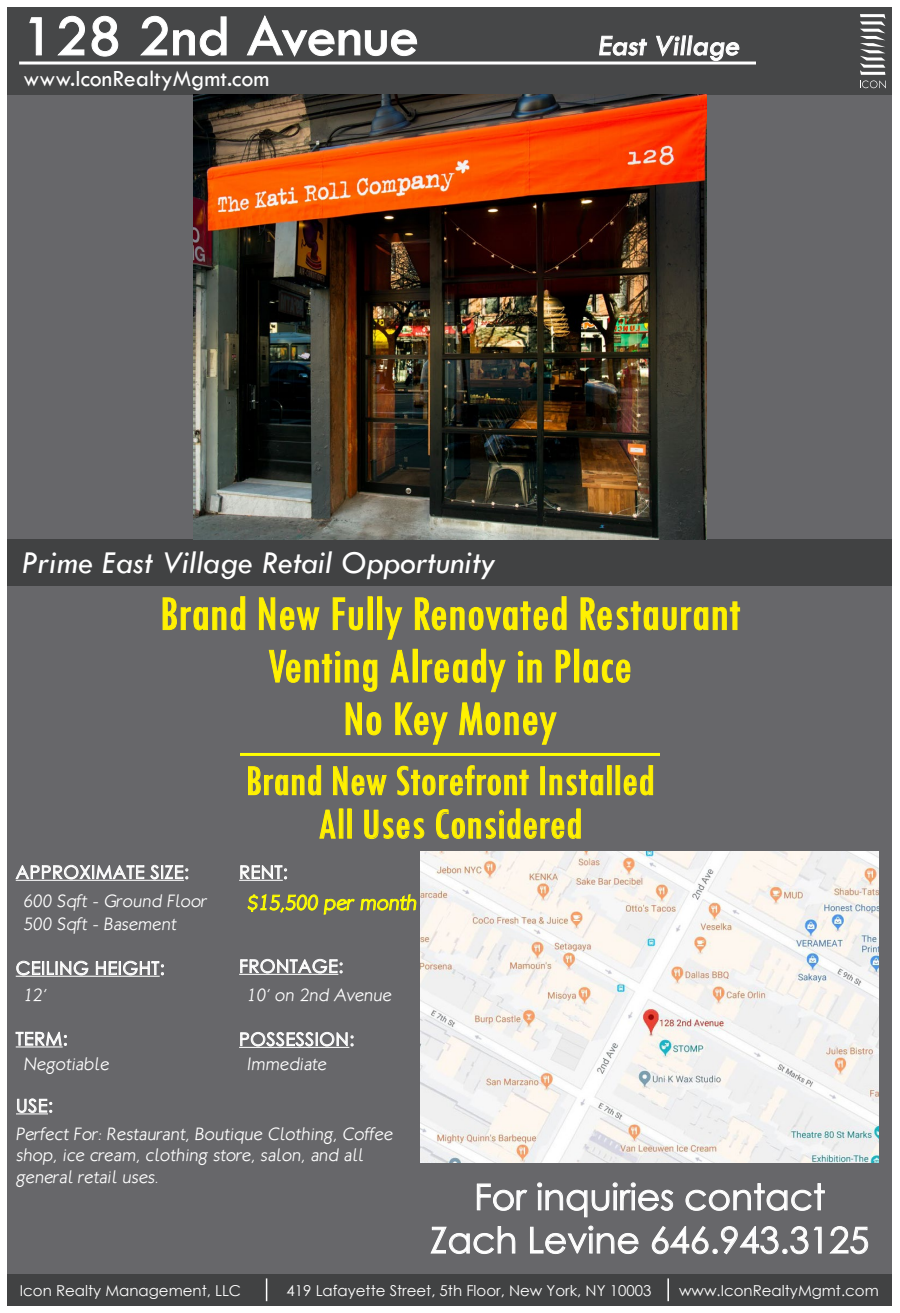
<style>
.page{position:relative;width:900px;height:1313px;background:#fff}
.page>*{position:absolute;margin:0;border:0;box-sizing:border-box;transform-origin:0 0}
.t1{font:60px "Tw Cen";color:#fff}
.t2{font:condensed 51px/52.5px "Tw Cen";color:#fff101;text-align:center}
.t3{font:condensed 45px "Tw Cen";color:#fff101}
.t4{font:36px "Century Gothic";color:#fff}
.t5{font:italic 33px "Tw Cen";color:#fff}
.t6{font:30px "Tw Cen";color:#fff}
.t7{font:24px "Tw Cen";color:#fff}
.t8{font:300 21px "Klill";color:#ff0}
.t9{font:300 18px/21.6px "Klill";color:#fff}
.t10{font:18px "Century Gothic";letter-spacing:.03em;color:#fff}
.t11{font:15px "Century Gothic";color:#fff}
</style>
<div class="page">
<div style="left:8px;top:8px;width:884px;height:1297px;background:#67676a"></div>
<hr style="left:16px;top:879px;width:168px;height:2px;background:#fff">
<svg style="left:16px;top:865px;width:128px;height:14px"></svg>
<svg style="left:150px;top:865px;width:38px;height:14px"></svg>
<svg style="left:247px;top:894px;width:170px;height:21px"></svg>
<div style="left:8px;top:8px;width:884px;height:86px;background:#464748"></div>
<svg style="left:29px;top:17px;width:13px;height:39px"></svg>
<svg style="left:58px;top:16px;width:27px;height:40px"></svg>
<svg style="left:91px;top:16px;width:28px;height:41px"></svg>
<svg style="left:140px;top:16px;width:87px;height:40px"></svg>
<svg style="left:247px;top:15px;width:170px;height:42px"></svg>
<svg style="left:599px;top:35px;width:48px;height:21px"></svg>
<svg style="left:656px;top:35px;width:84px;height:26px"></svg>
<div style="left:8px;top:1274px;width:884px;height:31px;background:#414243"></div>
<svg style="left:266px;top:1278px;width:1px;height:23px"></svg>
<hr style="left:667px;top:1278px;width:2px;height:23px;background:#fff">
<svg style="left:477px;top:1183px;width:50px;height:28px"></svg>
<svg style="left:537px;top:1182px;width:136px;height:35px"></svg>
<svg style="left:685px;top:1183px;width:140px;height:28px"></svg>
<svg style="left:430px;top:1226px;width:86px;height:28px"></svg>
<svg style="left:530px;top:1225px;width:109px;height:29px"></svg>
<svg style="left:652px;top:1226px;width:170px;height:28px"></svg>
<svg style="left:830px;top:1226px;width:38px;height:28px"></svg>
<svg style="left:860px;top:14px;width:26px;height:74px"></svg>
<hr style="left:19px;top:62px;width:737px;height:2px;background:#fff">
<hr style="left:16px;top:975px;width:144px;height:1px;background:#fff">
<svg style="left:16px;top:961px;width:72px;height:14px"></svg>
<svg style="left:96px;top:961px;width:68px;height:14px"></svg>
<hr style="left:16px;top:1046px;width:47px;height:1px;background:#fff">
<svg style="left:16px;top:1032px;width:51px;height:13px"></svg>
<hr style="left:239px;top:879px;width:44px;height:2px;background:#fff">
<svg style="left:240px;top:865px;width:47px;height:14px"></svg>
<hr style="left:239px;top:973px;width:99px;height:2px;background:#fff">
<svg style="left:240px;top:959px;width:103px;height:14px"></svg>
<hr style="left:239px;top:1046px;width:110px;height:2px;background:#fff">
<svg style="left:240px;top:1032px;width:113px;height:14px"></svg>
<hr style="left:16px;top:1113px;width:32px;height:1px;background:#fff">
<svg style="left:17px;top:1098px;width:35px;height:14px"></svg>
<div style="left:8px;top:539px;width:884px;height:46px;background:#414243"></div>
<svg style="left:162px;top:596px;width:84px;height:34px"></svg>
<svg style="left:259px;top:597px;width:61px;height:33px"></svg>
<svg style="left:332px;top:597px;width:31px;height:33px"></svg>
<div style="left:378px;top:596px;width:4px;height:33px;border:1px solid #fff101"></div>
<svg style="left:385px;top:607px;width:17px;height:33px"></svg>
<svg style="left:415px;top:596px;width:152px;height:34px"></svg>
<svg style="left:580px;top:597px;width:160px;height:33px"></svg>
<svg style="left:269px;top:649px;width:109px;height:43px"></svg>
<svg style="left:390px;top:649px;width:19px;height:34px"></svg>
<svg style="left:422px;top:648px;width:84px;height:44px"></svg>
<svg style="left:518px;top:651px;width:24px;height:32px"></svg>
<svg style="left:555px;top:649px;width:16px;height:34px"></svg>
<div style="left:575px;top:649px;width:4px;height:33px;border:1px solid #fff101"></div>
<svg style="left:583px;top:659px;width:48px;height:24px"></svg>
<svg style="left:345px;top:702px;width:37px;height:33px"></svg>
<svg style="left:395px;top:702px;width:53px;height:43px"></svg>
<svg style="left:459px;top:702px;width:98px;height:43px"></svg>
<svg style="left:248px;top:765px;width:73px;height:30px"></svg>
<svg style="left:333px;top:766px;width:54px;height:29px"></svg>
<svg style="left:397px;top:765px;width:132px;height:30px"></svg>
<div style="left:541px;top:766px;width:4px;height:28px;border:1px solid #fff101"></div>
<svg style="left:549px;top:769px;width:54px;height:26px"></svg>
<div style="left:616px;top:765px;width:4px;height:29px;border:1px solid #fff101"></div>
<svg style="left:624px;top:765px;width:29px;height:30px"></svg>
<svg style="left:319px;top:809px;width:17px;height:30px"></svg>
<div style="left:339px;top:809px;width:4px;height:29px;border:1px solid #fff101"></div>
<svg style="left:364px;top:809px;width:61px;height:30px"></svg>
<svg style="left:436px;top:808px;width:145px;height:31px"></svg>
<hr style="left:240px;top:753px;width:420px;height:3px;background:#ff0">
<img style="left:421px;top:851px;width:458px;height:311px">
<img style="left:194px;top:94px;width:512px;height:445px">
<p class="t1" style="left:22px;top:0;width:399px">128 2nd Avenue</p>
<p class="t7" style="left:24px;top:64px;width:247px">www.IconRealtyMgmt.com</p>
<p class="t6" style="left:598px;top:27px;width:147px">East Village</p>
<p class="t5" style="left:22px;top:543px;width:475px">Prime East Village Retail Opportunity</p>
<p class="t2" style="left:160px;top:586px;width:582px">Brand New Fully Renovated Restaurant<br>Venting Already in Place<br>No Key Money</p>
<p class="t3" style="left:245px;top:753px;width:411px">Brand New Storefront Installed</p>
<p class="t3" style="left:318px;top:797px;width:266px">All Uses Considered</p>
<p class="t10" style="left:16px;top:859px;width:175px">APPROXIMATE SIZE:</p>
<p class="t9" style="left:23px;top:913px;width:157px">500 Sqft - Basement</p>
<p class="t9" style="left:23px;top:890px;width:188px">600 Sqft - Ground Floor</p>
<p class="t10" style="left:239px;top:859px;width:50px">RENT:</p>
<p class="t8" style="left:247px;top:890px;width:174px">$15,500 per month</p>
<p class="t10" style="left:16px;top:955px;width:150px">CEILING HEIGHT:</p>
<p class="t10" style="left:239px;top:953px;width:106px">FRONTAGE:</p>
<p class="t9" style="left:23px;top:983px;width:27px">12’</p>
<p class="t9" style="left:247px;top:983px;width:149px">10’ on 2nd Avenue</p>
<p class="t10" style="left:16px;top:1026px;width:53px">TERM:</p>
<p class="t10" style="left:239px;top:1026px;width:117px">POSSESSION:</p>
<p class="t9" style="left:23px;top:1053px;width:90px">Negotiable</p>
<p class="t9" style="left:247px;top:1053px;width:84px">Immediate</p>
<p class="t10" style="left:16px;top:1093px;width:39px">USE:</p>
<p class="t9" style="left:16px;top:1122px;width:381px">Perfect For: Restaurant, Boutique Clothing, Coffee shop, ice cream, clothing store, salon, and all general retail uses.</p>
<p class="t4" style="left:474px;top:1171px;width:353px">For inquiries contact</p>
<p class="t4" style="left:430px;top:1214px;width:440px">Zach Levine 646.943.3125</p>
<p class="t11" style="left:20px;top:1279px;width:223px">Icon Realty Management, LLC</p>
<p class="t11" style="left:287px;top:1279px;width:366px">419 Lafayette Street, 5th Floor, New York, NY 10003</p>
<p class="t11" style="left:679px;top:1279px;width:201px">www.IconRealtyMgmt.com</p>
</div>
